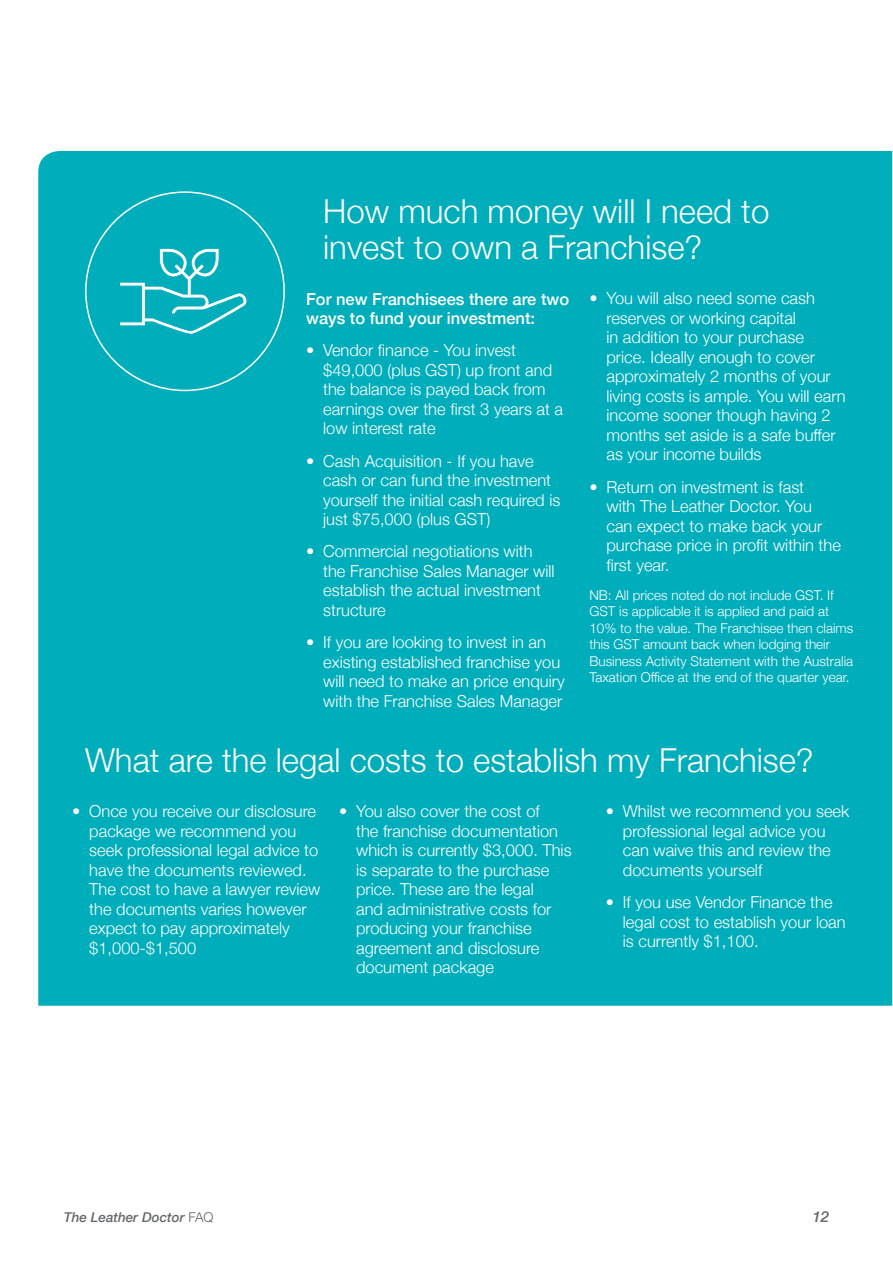
<style>
.page{position:relative;width:893px;height:1263px;background:#fff}
.page>*{position:absolute;margin:0;border:0;box-sizing:border-box;transform-origin:0 0}
.t1{font:300 33px/36px "Helvetica Neue";color:#fff}
.t2{font:300 16.5px/19.5px "Helvetica Neue";color:#fff}
.t3{font:500 16.5px/19.5px "Helvetica Neue";color:#fff}
.t4{font:italic 500 15px "Helvetica Neue";color:#65686a}
.t5{font:300 13.5px/16.5px "Helvetica Neue";color:#fff}
.t6{font:italic 500 13.5px "Helvetica Neue";color:#65686a}
.s1{font-weight:300;font-style:normal}
</style>
<div class="page">
<div style="left:38px;top:151px;width:854px;height:855px;background:#00adbb"></div>
<svg style="left:119px;top:247px;width:129px;height:88px;background:#24b8c4"></svg>
<h1 class="t1" style="left:323px;top:191px;width:448px">How much money will I need to invest to own a Franchise?</h1>
<p class="t3" style="left:306px;top:288px;width:264px">For new Franchisees there are two ways to fund your investment:</p>
<p class="t2" style="left:323px;top:339px;width:241px;text-indent:-17px">• Vendor finance - You invest $49,000 (plus GST) up front and the balance is payed back from earnings over the first 3 years at a low interest rate</p>
<p class="t2" style="left:323px;top:450px;width:239px;text-indent:-17px">• Cash Acquisition - If you have cash or can fund the investment yourself the initial cash required is just $75,000 (plus GST)</p>
<p class="t2" style="left:323px;top:540px;width:233px;text-indent:-17px">• Commercial negotiations with the Franchise Sales Manager will establish the actual investment structure</p>
<p class="t2" style="left:323px;top:631px;width:243px;text-indent:-17px">• If you are looking to invest in an existing established franchise you will need to make an price enquiry with the Franchise Sales Manager</p>
<p class="t2" style="left:606px;top:288px;width:241px;text-indent:-17px">• You will also need some cash reserves or working capital<br>in addition to your purchase price. Ideally enough to cover approximately 2 months of your living costs is ample. You will earn income sooner though having 2 months set aside is a safe buffer as your income builds</p>
<p class="t2" style="left:606px;top:476px;width:236px;text-indent:-17px">• Return on investment is fast<br>with The Leather Doctor. You can expect to make back your purchase price in profit within the first year.</p>
<p class="t5" style="left:589px;top:586px;width:265px">NB: All prices noted do not include GST. If GST is applicable it is applied and paid at 10% to the value. The Franchisee then claims this GST amount back when lodging their Business Activity Statement with the Australia Taxation Office at the end of the quarter year.</p>
<h1 class="t1" style="left:85px;top:740px;width:730px">What are the legal costs to establish my Franchise?</h1>
<p class="t2" style="left:89px;top:800px;width:233px;text-indent:-17px">• Once you receive our disclosure package we recommend you seek professional legal advice to have the documents reviewed.<br>The cost to have a lawyer review the documents varies however expect to pay approximately $1,000-$1,500</p>
<p class="t2" style="left:356px;top:800px;width:217px;text-indent:-17px">• You also cover the cost of<br>the franchise documentation which is currently $3,000. This is separate to the purchase price. These are the legal<br>and administrative costs for producing your franchise agreement and disclosure document package</p>
<p class="t2" style="left:623px;top:800px;width:228px;text-indent:-17px">• Whilst we recommend you seek professional legal advice you can waive this and review the documents yourself</p>
<p class="t2" style="left:623px;top:891px;width:224px;text-indent:-17px">• If you use Vendor Finance the legal cost to establish your loan is currently $1,100.</p>
<p class="t6" style="left:64px;top:1206px;width:151px">The Leather Doctor <span class="s1">FAQ</span></p>
<p class="t4" style="left:812px;top:1204px;width:18px">12</p>
</div>
